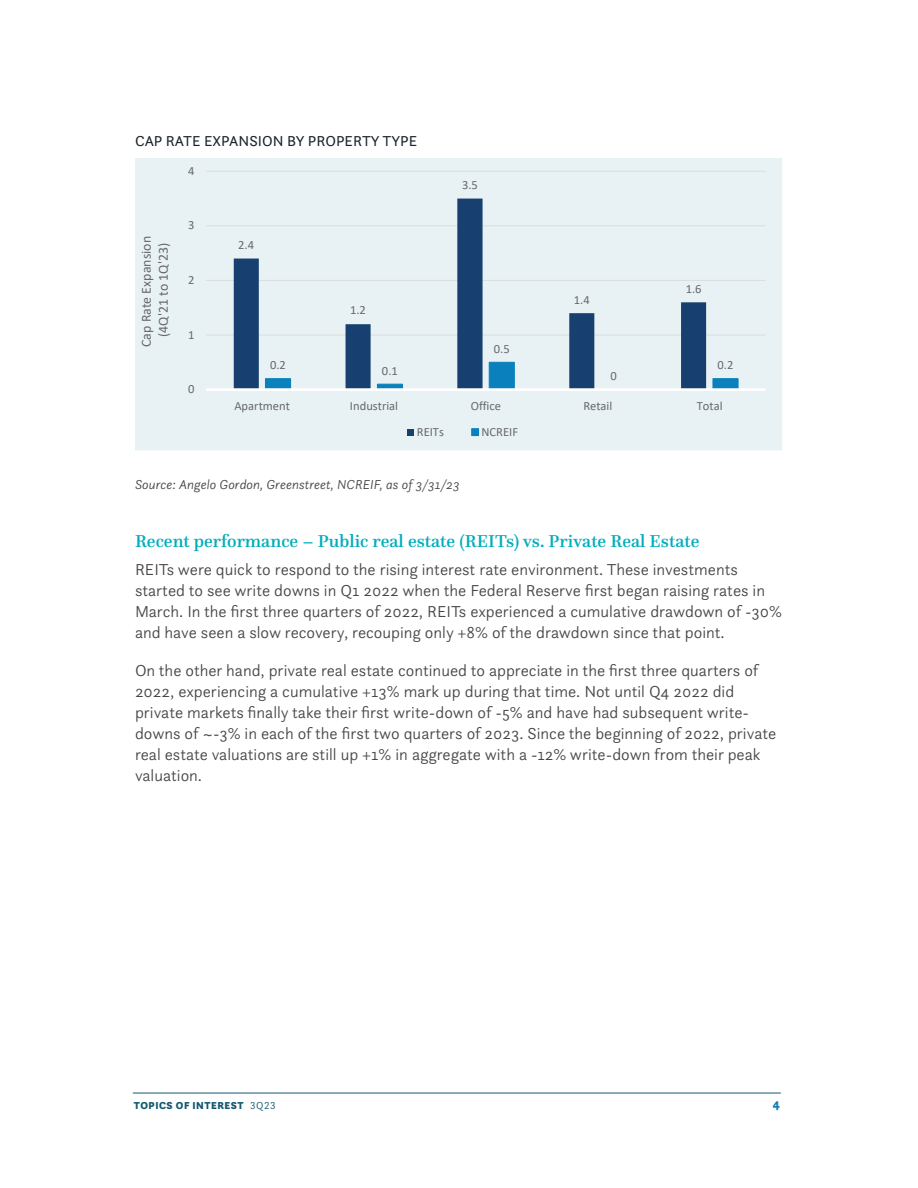
<style>
.page{position:relative;width:918px;height:1188px;background:#fff}
.page>*{position:absolute;margin:0;border:0;box-sizing:border-box;transform-origin:0 0}
.Subhead{font:500 18px "Questa";color:#00adbc}
.Normal_text{font:300 16.5px/21px "Questa Sans";color:#454646}
.Exhibit_Title{font:15px "Questa Sans";color:#1a232a}
.t1{font:13.8px/17.1px "Calibri";color:#68686b;text-align:center}
.Footnotes{font:italic 300 13.5px "Questa Sans";color:#454646}
.t2{font:900 13.5px "Questa Sans";color:#1280bc;scale:.95 1}
.t3{font:12.6px "Calibri";color:#68686b}
.t4{font:900 10.5px "Questa Sans";letter-spacing:.05em;color:#14586f}
.s1{font-weight:300}
</style>
<div class="page">
<hr style="left:133px;top:1093px;width:648px;height:1px;background:#14586f">
<div style="left:135px;top:159px;width:647px;height:291px;background:#e8f2f4"></div>
<hr style="left:206px;top:335px;width:560px;height:1px;background:#dcdddf">
<hr style="left:206px;top:280px;width:560px;height:1px;background:#dcdddf">
<hr style="left:206px;top:225px;width:560px;height:1px;background:#dcdddf">
<hr style="left:206px;top:171px;width:560px;height:1px;background:#dcdddf">
<svg style="left:234px;top:199px;width:472px;height:189px"></svg>
<svg style="left:264px;top:361px;width:475px;height:27px"></svg>
<hr style="left:206px;top:388px;width:560px;height:3px;background:#fff">
<div style="left:407px;top:429px;width:7px;height:7px;background:#174070"></div>
<div style="left:472px;top:429px;width:7px;height:7px;background:#0a81bc"></div>
<div style="left:471px;top:428px;width:8px;height:8px;border:1px solid #0a81bc"></div>
<p class="Exhibit_Title" style="left:135px;top:132px;width:284px">CAP RATE EXPANSION BY PROPERTY TYPE</p>
<p class="t3" style="left:188px;top:162px;width:8px">4</p>
<p class="t1" style="left:137px;top:347px;width:112px;rotate:-90deg">Cap Rate Expansion (4Q'21 to 1Q'23)</p>
<p class="t3" style="left:188px;top:216px;width:8px">3</p>
<p class="t3" style="left:188px;top:271px;width:8px">2</p>
<p class="t3" style="left:188px;top:326px;width:8px">1</p>
<p class="t3" style="left:188px;top:380px;width:8px">0</p>
<p class="t3" style="left:238px;top:236px;width:17px">2.4</p>
<p class="t3" style="left:270px;top:356px;width:17px">0.2</p>
<p class="t3" style="left:350px;top:302px;width:17px">1.2</p>
<p class="t3" style="left:382px;top:362px;width:17px">0.1</p>
<p class="t3" style="left:462px;top:176px;width:17px">3.5</p>
<p class="t3" style="left:494px;top:340px;width:17px">0.5</p>
<p class="t3" style="left:574px;top:291px;width:17px">1.4</p>
<p class="t3" style="left:611px;top:367px;width:8px">0</p>
<p class="t3" style="left:686px;top:280px;width:17px">1.6</p>
<p class="t3" style="left:718px;top:356px;width:17px">0.2</p>
<p class="t3" style="left:234px;top:397px;width:57px">Apartment</p>
<p class="t3" style="left:350px;top:397px;width:50px">Industrial</p>
<p class="t3" style="left:471px;top:397px;width:32px">Office</p>
<p class="t3" style="left:583px;top:397px;width:30px">Retail</p>
<p class="t3" style="left:697px;top:397px;width:27px">Total</p>
<p class="t3" style="left:417px;top:423px;width:29px">REITs</p>
<p class="t3" style="left:482px;top:423px;width:38px">NCREIF</p>
<p class="Footnotes" style="left:135px;top:476px;width:326px">Source: Angelo Gordon, Greenstreet, NCREIF, as of 3/31/23</p>
<p class="Subhead" style="left:135px;top:530px;width:566px">Recent performance – Public real estate (REITs) vs. Private Real Estate</p>
<p class="Normal_text" style="left:135px;top:559px;width:648px">REITs were quick to respond to the rising interest rate environment. These investments started to see write downs in Q1 2022 when the Federal Reserve first began raising rates in March. In the first three quarters of 2022, REITs experienced a cumulative drawdown of -30% and have seen a slow recovery, recouping only +8% of the drawdown since that point.</p>
<p class="Normal_text" style="left:135px;top:660px;width:643px">On the other hand, private real estate continued to appreciate in the first three quarters of 2022, experiencing a cumulative +13% mark up during that time. Not until Q4 2022 did private markets finally take their first write-down of -5% and have had subsequent write&shy;downs of ~-3% in each of the first two quarters of 2023. Since the beginning of 2022, private real estate valuations are still up +1% in aggregate with a -12% write-down from their peak valuation.</p>
<p class="t4" style="left:134px;top:1099px;width:143px">TOPICS OF INTEREST <span class="s1">3Q23</span></p>
<p class="t2" style="left:773px;top:1095px;width:9px">4</p>
</div>
